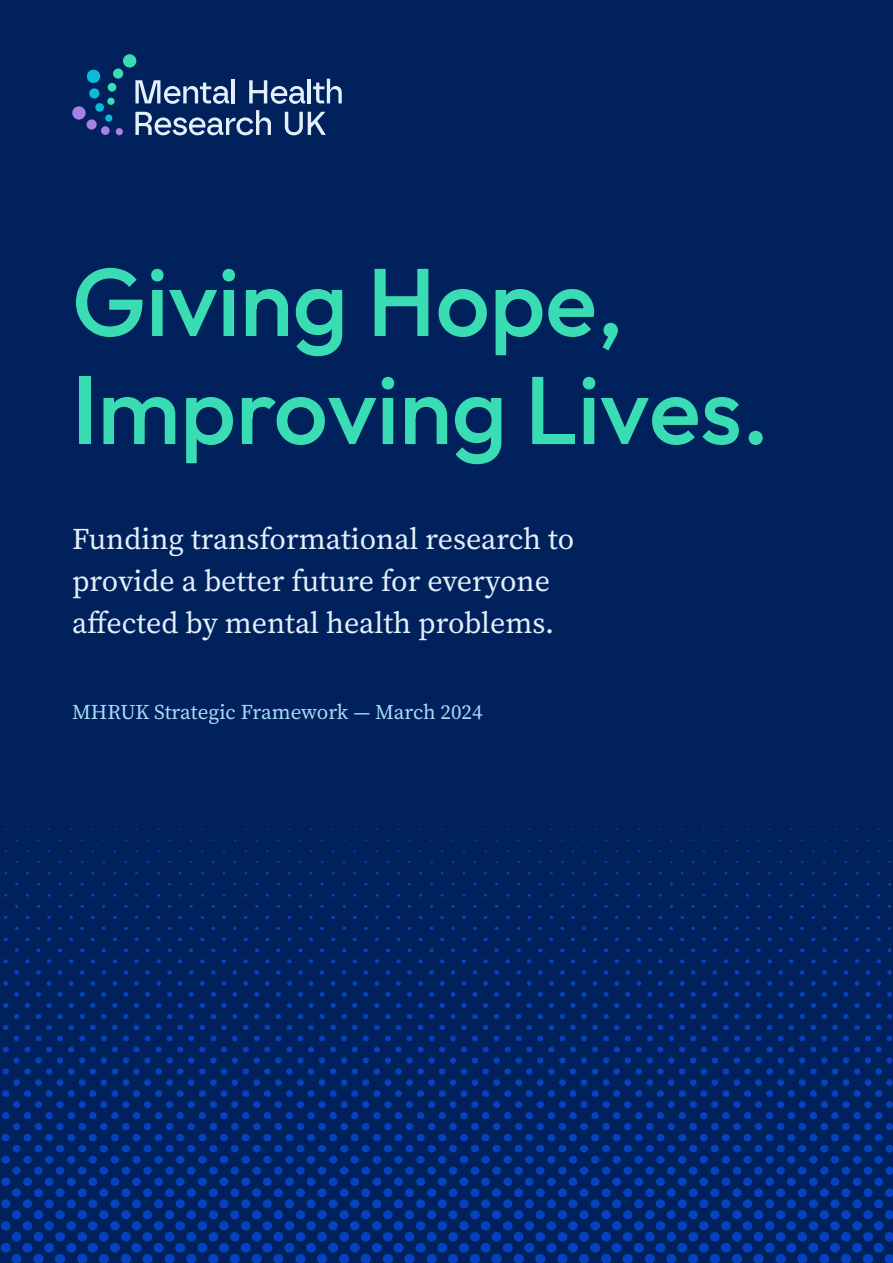
<style>
.page{position:relative;width:893px;height:1263px;background:#00215c}
.page>*{position:absolute;margin:0;border:0;box-sizing:border-box;transform-origin:0 0}
.Heading___Front_Page{font:100 96px/108px "Outfit";color:#3addb3}
.Heading___Front_Page-2{font:30px/42px "Source Serif 4";color:#e3f0fa}
.Heading___Front_Page-3{font:21px "Source Serif 4";letter-spacing:-.005em;color:#a6dbf7}
</style>
<div class="page">
<svg style="left:4px;top:828px;width:876px;height:2px"></svg>
<svg style="left:4px;top:850px;width:876px;height:2px"></svg>
<svg style="left:4px;top:872px;width:876px;height:2px"></svg>
<svg style="left:4px;top:894px;width:877px;height:3px"></svg>
<svg style="left:4px;top:916px;width:877px;height:3px"></svg>
<svg style="left:3px;top:938px;width:878px;height:3px"></svg>
<svg style="left:3px;top:959px;width:878px;height:4px"></svg>
<svg style="left:3px;top:981px;width:878px;height:4px"></svg>
<svg style="left:3px;top:1003px;width:879px;height:5px"></svg>
<svg style="left:2px;top:1025px;width:880px;height:5px"></svg>
<svg style="left:15px;top:839px;width:876px;height:2px"></svg>
<svg style="left:15px;top:861px;width:876px;height:2px"></svg>
<svg style="left:15px;top:883px;width:876px;height:2px"></svg>
<svg style="left:15px;top:905px;width:876px;height:3px"></svg>
<svg style="left:14px;top:927px;width:878px;height:3px"></svg>
<svg style="left:14px;top:948px;width:878px;height:4px"></svg>
<svg style="left:14px;top:970px;width:878px;height:4px"></svg>
<svg style="left:14px;top:992px;width:878px;height:5px"></svg>
<svg style="left:14px;top:1014px;width:878px;height:5px"></svg>
<svg style="left:13px;top:1036px;width:880px;height:5px"></svg>
<svg style="left:0;top:1047px;width:893px;height:216px"></svg>
<div style="left:72px;top:106px;width:14px;height:14px;background:#a680e3;border-radius:50%"></div>
<div style="left:86px;top:119px;width:11px;height:11px;background:#a680e3;border-radius:50%"></div>
<div style="left:101px;top:126px;width:9px;height:9px;background:#a680e3;border-radius:50%"></div>
<div style="left:116px;top:128px;width:7px;height:7px;background:#a680e3;border-radius:50%"></div>
<svg style="left:86px;top:69px;width:27px;height:53px"></svg>
<div style="left:123px;top:54px;width:14px;height:14px;background:#3addb3;border-radius:50%"></div>
<div style="left:113px;top:68px;width:11px;height:11px;background:#3addb3;border-radius:50%"></div>
<svg style="left:107px;top:83px;width:10px;height:9px"></svg>
<div style="left:107px;top:97px;width:8px;height:8px;background:#3addb3;border-radius:50%"></div>
<svg style="left:135px;top:80px;width:94px;height:24px"></svg>
<hr style="left:232px;top:79px;width:3px;height:24px;background:#e3f0fa">
<svg style="left:249px;top:80px;width:56px;height:24px"></svg>
<hr style="left:308px;top:79px;width:3px;height:24px;background:#e3f0fa">
<svg style="left:313px;top:79px;width:29px;height:24px"></svg>
<svg style="left:135px;top:110px;width:136px;height:25px"></svg>
<svg style="left:285px;top:112px;width:41px;height:23px"></svg>
<p class="Heading___Front_Page" style="left:72px;top:249px;width:699px">Giving Hope,<br>Improving Lives.</p>
<p class="Heading___Front_Page-2" style="left:72px;top:518px;width:504px">Funding transformational research to provide a better future for everyone affected by mental health problems.</p>
<p class="Heading___Front_Page-3" style="left:72px;top:698px;width:412px">MHRUK Strategic Framework — March 2024</p>
</div>
